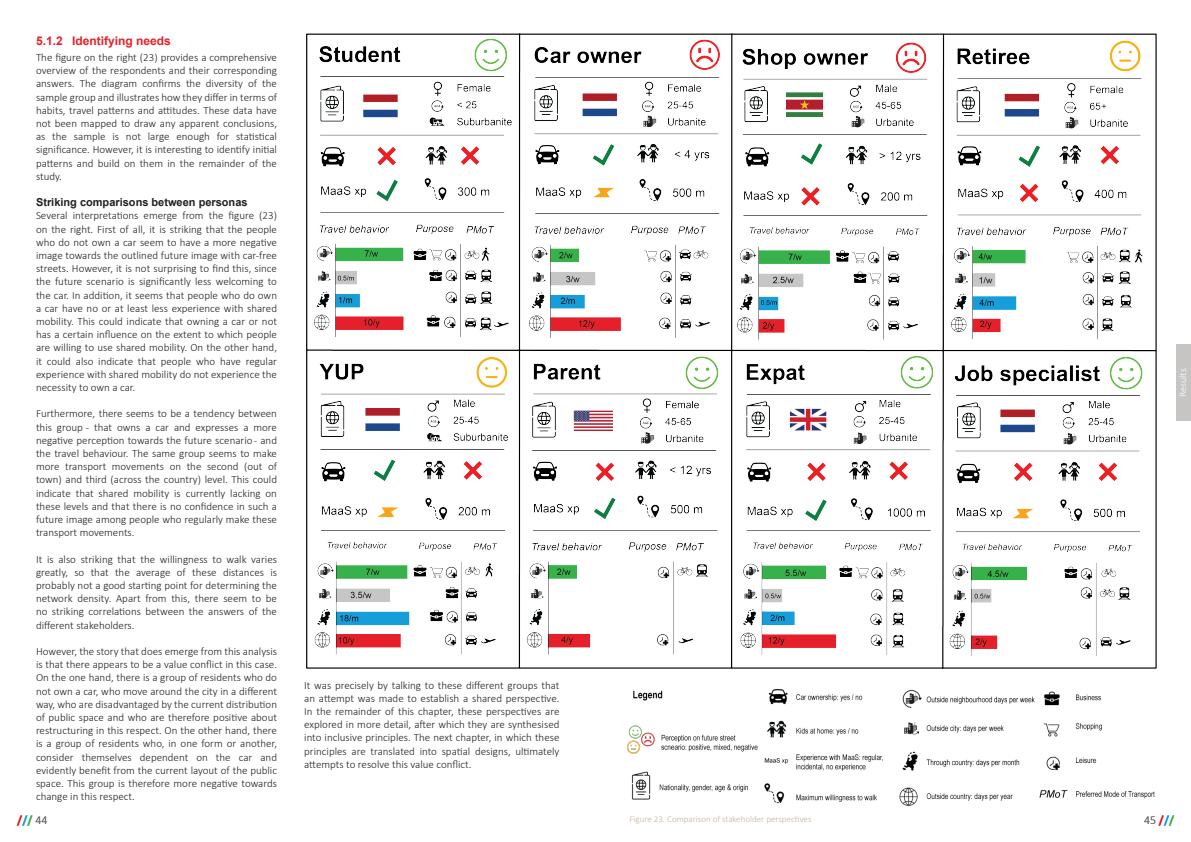
<style>
.page{position:relative;width:1191px;height:842px;background:#fff}
.page>*{position:absolute;margin:0;border:0;box-sizing:border-box;transform-origin:0 0}
.t1{font:700 12px "Arial";color:#e62029}
.t2{font:300 12px "Calibri";color:#666464}
.t3{font:300 11px/13.2px "Calibri";color:#231f20;text-align:justify}
.Figure_or_category_t{font:700 11px "Arial";color:#231f20}
.t4{font:300 10px "Calibri";color:#fff}
.t5{font:300 9px "Calibri";color:#c3b49b}
.s1{font-weight:700;color:#e62029}
.s2{font-weight:700;color:#169ed9}
.s3{font-weight:700;color:#38b24a}
</style>
<div class="page">
<div style="left:1176px;top:344px;width:15px;height:77px;background:#c6c5c4"></div>
<img style="left:627px;top:690px;width:528px;height:116px">
<img style="left:307px;top:33px;width:850px;height:636px">
<p class="t1" style="left:36px;top:32px;width:136px">5.1.2 Identifying needs</p>
<p class="t3" style="left:36px;top:51px;width:242px">The figure on the right (23) provides a comprehensive overview of the respondents and their corresponding answers. The diagram confirms the diversity of the sample group and illustrates how they differ in terms of habits, travel patterns and attitudes. These data have not been mapped to draw any apparent conclusions, as the sample is not large enough for statistical significance. However, it is interesting to identify initial patterns and build on them in the remainder of the study.</p>
<p class="Figure_or_category_t" style="left:36px;top:195px;width:213px">Striking comparisons between personas</p>
<p class="t3" style="left:36px;top:209px;width:242px">Several interpretations emerge from the figure (23) on the right. First of all, it is striking that the people who do not own a car seem to have a more negative image towards the outlined future image with car-free streets. However, it is not surprising to find this, since the future scenario is significantly less welcoming to the car. In addition, it seems that people who do own a car have no or at least less experience with shared mobility. This could indicate that owning a car or not has a certain influence on the extent to which people are willing to use shared mobility. On the other hand, it could also indicate that people who have regular experience with shared mobility do not experience the necessity to own a car.</p>
<p class="t3" style="left:36px;top:407px;width:242px">Furthermore, there seems to be a tendency between this group - that owns a car and expresses a more negative perception towards the future scenario - and the travel behaviour. The same group seems to make more transport movements on the second (out of town) and third (across the country) level. This could indicate that shared mobility is currently lacking on these levels and that there is no confidence in such a future image among people who regularly make these transport movements.</p>
<p class="t3" style="left:36px;top:552px;width:242px">It is also striking that the willingness to walk varies greatly, so that the average of these distances is probably not a good starting point for determining the network density. Apart from this, there seem to be no striking correlations between the answers of the different stakeholders.</p>
<p class="t3" style="left:36px;top:645px;width:242px">However, the story that does emerge from this analysis is that there appears to be a value conflict in this case.<br>On the one hand, there is a group of residents who do not own a car, who move around the city in a different way, who are disadvantaged by the current distribution of public space and who are therefore positive about restructuring in this respect. On the other hand, there is a group of residents who, in one form or another, consider themselves dependent on the car and evidently benefit from the current layout of the public space. This group is therefore more negative towards change in this respect.</p>
<p class="t3" style="left:304px;top:678px;width:257px">It was precisely by talking to these different groups that an attempt was made to establish a shared perspective.<br>In the remainder of this chapter, these perspectives are explored in more detail, after which they are synthesised into inclusive principles. The next chapter, in which these principles are translated into spatial designs, ultimately attempts to resolve this value conflict.</p>
<p class="t4" style="left:1176px;top:397px;width:30px;rotate:-90deg">Results</p>
<p class="t2" style="left:17px;top:812px;width:32px"><span class="s1">/</span><span class="s2">/</span><span class="s3">/</span> 44</p>
<p class="t2" style="left:1144px;top:813px;width:32px">45 <span class="s1">/</span><span class="s2">/</span><span class="s3">/</span></p>
<p class="t5" style="left:629px;top:813px;width:184px">Figure 23. Comparison of stakeholder perspectives</p>
</div>
